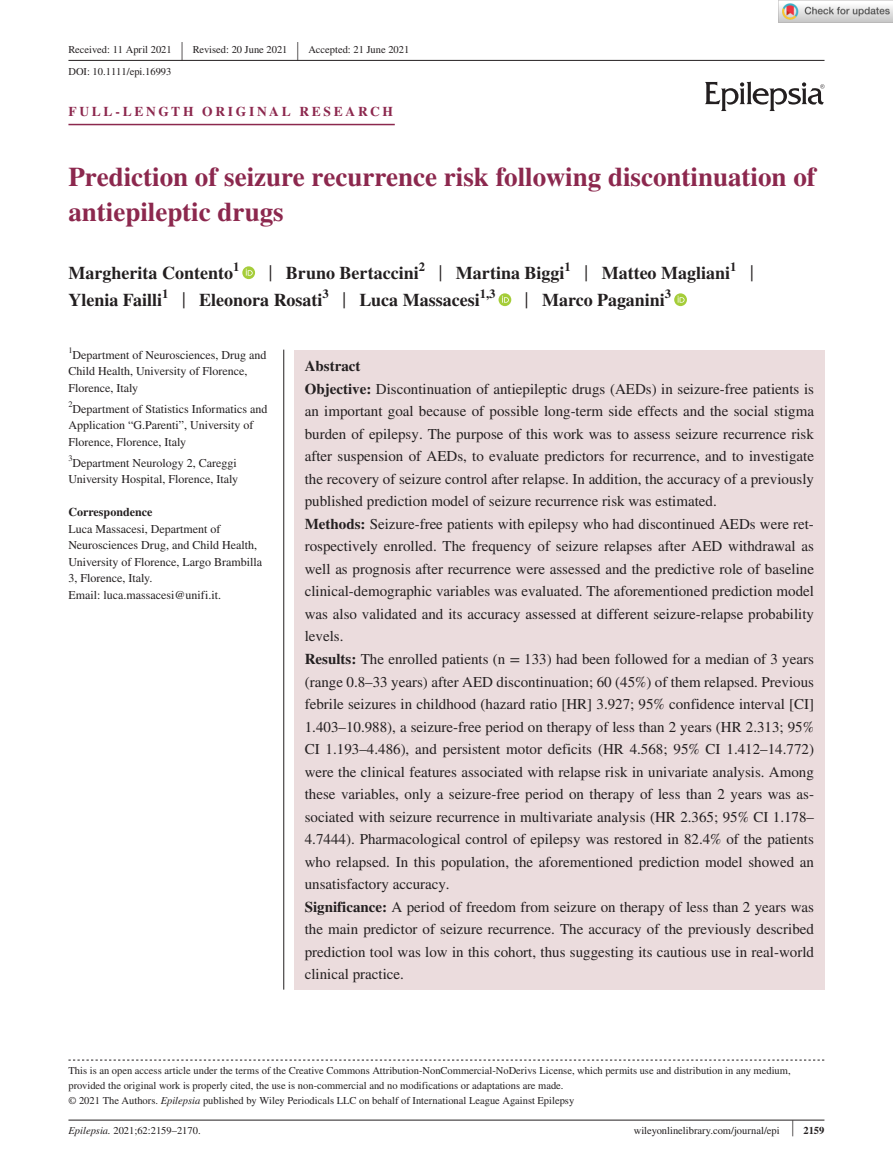
<style>
.page{position:relative;width:893px;height:1174px;background:#fff}
.page>*{position:absolute;margin:0;border:0;box-sizing:border-box;transform-origin:0 0}
.t1{font:700 27px/34.5px "STIX";color:#8c284e}
.t2{font:26.55px "STIX";color:#231f20;scale:.4 1}
.t3{font:700 18px "STIX";color:#231f20}
.t4{font:15px/22.5px "STIX";color:#231f20}
.t5{font:700 13.5px "STIX";letter-spacing:.2em;color:#8c284e}
.t6{font:700 12.6px "STIX";color:#231f20}
.t7{font:12px/16.5px "STIX";color:#231f20}
.t8{font:700 12px "STIX";color:#231f20}
.t9{font:10.5px/15px "STIX";color:#231f20}
.t10{font:8.4px "STIX";color:#231f20}
.s1{font-weight:400;font-size:23.4px}
.s2{font-weight:700}
.s3{font-style:italic}
.s4{font-size:23.1px}
</style>
<div class="page">
<hr style="left:68px;top:1119px;width:756px;height:1px;background:#231f20">
<svg style="left:705px;top:81px;width:119px;height:30px"></svg>
<hr style="left:68px;top:60px;width:756px;height:1px;background:#231f20">
<hr style="left:68px;top:124px;width:327px;height:1px;background:#8c284e">
<svg style="left:242px;top:266px;width:13px;height:13px"></svg>
<svg style="left:246px;top:269px;width:7px;height:7px"></svg>
<div style="left:499px;top:293px;width:12px;height:13px;background:#a5cd39;border-radius:50%"></div>
<svg style="left:502px;top:296px;width:7px;height:7px"></svg>
<svg style="left:674px;top:293px;width:13px;height:13px"></svg>
<svg style="left:678px;top:296px;width:6px;height:7px"></svg>
<svg style="left:68px;top:1059px;width:756px;height:1px"></svg>
<div style="left:294px;top:350px;width:530px;height:639px;background:#ebdcdd"></div>
<hr style="left:283px;top:349px;width:1px;height:640px;background:#231f20">
<img style="left:779px;top:0;width:114px;height:23px">
<p class="t9" style="left:68px;top:43px;width:105px">Received: 11 April 2021</p>
<h2 class="t2" style="left:181px;top:33px;width:7px">|</h2>
<p class="t9" style="left:193px;top:43px;width:96px">Revised: 20 June 2021</p>
<h2 class="t2" style="left:297px;top:33px;width:7px">|</h2>
<p class="t9" style="left:308px;top:43px;width:102px">Accepted: 21 June 2021</p>
<p class="t9" style="left:68px;top:65px;width:104px">DOI: 10.1111/epi.16993</p>
<p class="t5" style="left:68px;top:103px;width:326px">FULL-LENGTH ORIGINAL RESEARCH</p>
<h1 class="t1" style="left:68px;top:159px;width:749px">Prediction of seizure recurrence risk following discontinuation of antiepileptic drugs</h1>
<p class="t3" style="left:68px;top:262px;width:166px">Margherita Contento</p>
<p class="t6" style="left:233px;top:259px;width:8px">1</p>
<p class="t3" style="left:269px;top:262px;width:463px"><span class="s1">|</span> Bruno Bertaccini<sup>2</sup> <span class="s1">|</span> Martina Biggi<sup>1</sup> <span class="s1">|</span> Matteo Magliani</p>
<p class="t6" style="left:730px;top:259px;width:25px">1 <span class="s1">|</span></p>
<p class="t3" style="left:68px;top:289px;width:413px">Ylenia Failli<sup>1</sup> <span class="s1">|</span> Eleonora Rosati<sup>3</sup> <span class="s1">|</span> Luca Massacesi</p>
<p class="t6" style="left:480px;top:286px;width:17px">1,3</p>
<p class="t3" style="left:525px;top:289px;width:141px"><span class="s1">|</span> Marco Paganini</p>
<p class="t6" style="left:665px;top:286px;width:8px">3</p>
<p class="t10" style="left:68px;top:345px;width:6px">1</p>
<p class="t7" style="left:68px;top:347px;width:200px;text-indent:4px">Department of Neurosciences, Drug and<br>Child Health, University of Florence,<br>Florence, Italy</p>
<p class="t7" style="left:68px;top:401px;width:200px"><sup>2</sup>Department of Statistics Informatics and<br>Application “G.Parenti”, University of<br>Florence, Florence, Italy</p>
<p class="t7" style="left:68px;top:455px;width:171px"><sup>3</sup>Department Neurology 2, Careggi<br>University Hospital, Florence, Italy</p>
<p class="t8" style="left:68px;top:505px;width:85px">Correspondence</p>
<p class="t7" style="left:68px;top:521px;width:195px">Luca Massacesi, Department of Neurosciences Drug, and Child Health, University of Florence, Largo Brambilla 3, Florence, Italy.<br>Email: luca.massacesi@unifi.it.</p>
<p class="t4" style="left:305px;top:356px;width:511px"><span class="s2">Abstract<br>Objective:</span> Discontinuation of antiepileptic drugs (AEDs) in seizure-free patients is an important goal because of possible long-term side effects and the social stigma burden of epilepsy. The purpose of this work was to assess seizure recurrence risk after suspension of AEDs, to evaluate predictors for recurrence, and to investigate the recovery of seizure control after relapse. In addition, the accuracy of a previously published prediction model of seizure recurrence risk was estimated.<br><span class="s2">Methods:</span> Seizure-free patients with epilepsy who had discontinued AEDs were ret&shy;rospectively enrolled. The frequency of seizure relapses after AED withdrawal as well as prognosis after recurrence were assessed and the predictive role of baseline clinical-demographic variables was evaluated. The aforementioned prediction model was also validated and its accuracy assessed at different seizure-relapse probability levels.<br><span class="s2">Results:</span> The enrolled patients (n = 133) had been followed for a median of 3 years (range 0.8–33 years) after AED discontinuation; 60 (45%) of them relapsed. Previous febrile seizures in childhood (hazard ratio [HR] 3.927; 95% confidence interval [CI] 1.403–10.988), a seizure-free period on therapy of less than 2 years (HR 2.313; 95% CI 1.193–4.486), and persistent motor deficits (HR 4.568; 95% CI 1.412–14.772) were the clinical features associated with relapse risk in univariate analysis. Among these variables, only a seizure-free period on therapy of less than 2 years was as&shy;sociated with seizure recurrence in multivariate analysis (HR 2.365; 95% CI 1.178– 4.7444). Pharmacological control of epilepsy was restored in 82.4% of the patients who relapsed. In this population, the aforementioned prediction model showed an unsatisfactory accuracy.<br><span class="s2">Significance:</span> A period of freedom from seizure on therapy of less than 2 years was the main predictor of seizure recurrence. The accuracy of the previously described prediction tool was low in this cohort, thus suggesting its cautious use in real-world clinical practice.</p>
<p class="t9" style="left:68px;top:1063px;width:724px">This is an open access article under the terms of the Creative Commons Attribution-NonCommercial-NoDerivs License, which permits use and distribution in any medium, provided the original work is properly cited, the use is non-commercial and no modifications or adaptations are made.<br>© 2021 The Authors. <span class="s3">Epilepsia</span> published by Wiley Periodicals LLC on behalf of International League Against Epilepsy</p>
<p class="t9" style="left:68px;top:1123px;width:134px"><span class="s3">Epilepsia.</span> 2021;62:2159–2170.</p>
<p class="t9" style="left:634px;top:1123px;width:192px">wileyonlinelibrary.com/journal/epi <span class="s4">|</span> <span class="s2">2159</span></p>
</div>
